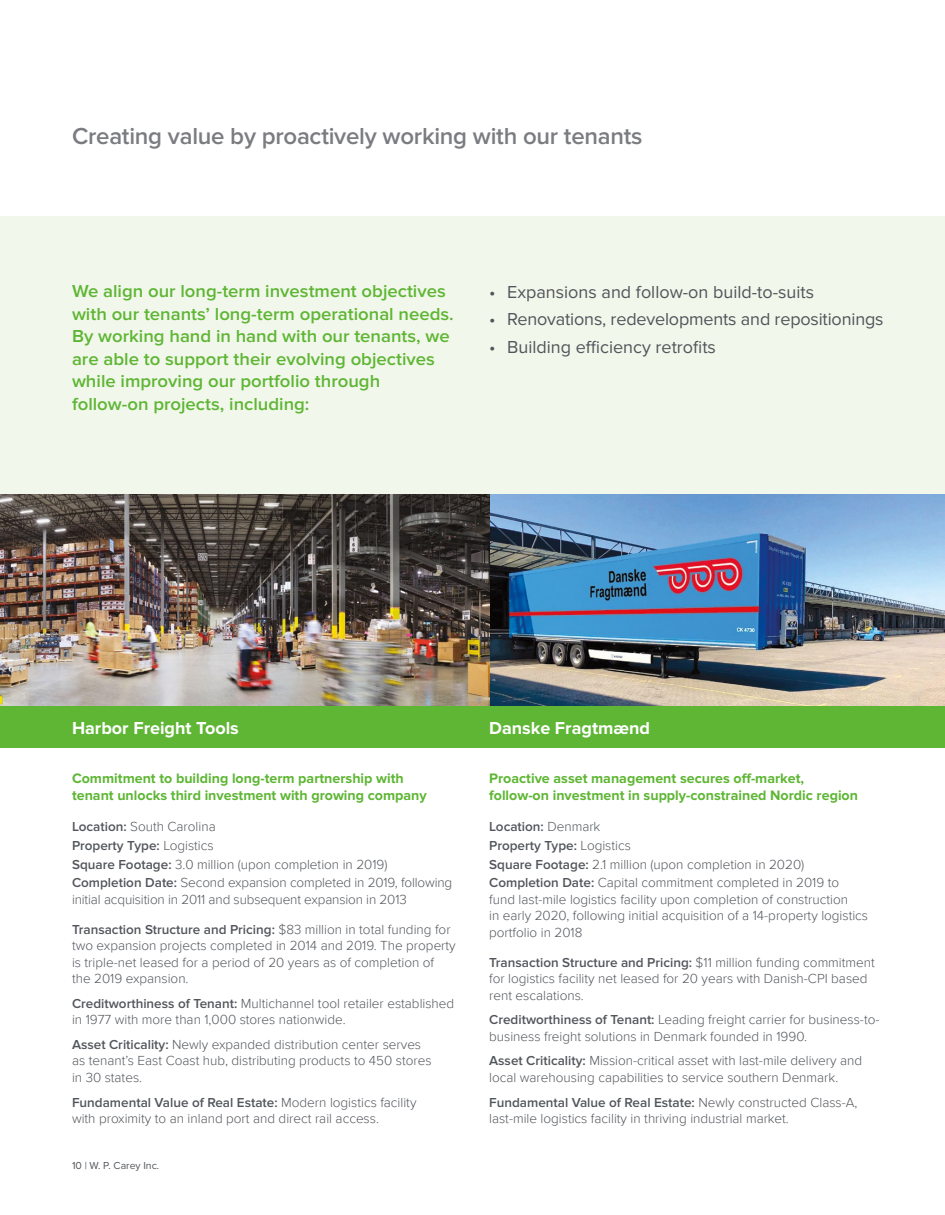
<style>
.page{position:relative;width:945px;height:1215px;background:#fff}
.page>*{position:absolute;margin:0;border:0;box-sizing:border-box;transform-origin:0 0}
.t1{font:600 24px "Proxima Nova";letter-spacing:-.01em;color:#7a7c80}
.t2{font:600 18px/22.5px "Proxima Nova";color:#5eb634}
.t3{font:18px "Proxima Nova";color:#52555b}
.t4{font:700 18px "Proxima Nova";color:#fff}
.t5{font:700 14.25px/16.5px "Proxima Nova";color:#5eb634}
.t6{font:300 13.5px/16.5px "Proxima Nova";color:#52555b}
.t7{font:10.5px "Proxima Nova";color:#52555b}
.s1{font-weight:600}
</style>
<div class="page">
<div style="left:0;top:216px;width:945px;height:279px;background:#f2f7eb"></div>
<div style="left:0;top:706px;width:945px;height:42px;background:#5eb634"></div>
<img style="left:0;top:495px;width:945px;height:211px">
<h1 class="t1" style="left:72px;top:122px;width:572px">Creating value by proactively working with our tenants</h1>
<p class="t2" style="left:72px;top:281px;width:383px">We align our long-term investment objectives with our tenants’ long-term operational needs.<br>By working hand in hand with our tenants, we are able to support their evolving objectives while improving our portfolio through follow-on projects, including:</p>
<h2 class="t3" style="left:489px;top:281px;width:327px">• Expansions and follow-on build-to-suits</h2>
<h2 class="t3" style="left:489px;top:309px;width:396px">• Renovations, redevelopments and repositionings</h2>
<h2 class="t3" style="left:489px;top:337px;width:228px">• Building efficiency retrofits</h2>
<h2 class="t4" style="left:72px;top:718px;width:168px">Harbor Freight Tools</h2>
<h2 class="t4" style="left:489px;top:718px;width:162px">Danske Fragtmænd</h2>
<p class="t5" style="left:72px;top:771px;width:356px">Commitment to building long-term partnership with tenant unlocks third investment with growing company</p>
<p class="t5" style="left:489px;top:771px;width:370px">Proactive asset management secures off-market, follow-on investment in supply-constrained Nordic region</p>
<p class="t6" style="left:72px;top:817px;width:382px;line-height:18.6px"><span class="s1">Location:</span> South Carolina<br><span class="s1">Property Type:</span> Logistics<br><span class="s1">Square Footage:</span> 3.0 million (upon completion in 2019)<br><span class="s1">Completion Date:</span> Second expansion completed in 2019, following</p>
<p class="t6" style="left:72px;top:890px;width:336px">initial acquisition in 2011 and subsequent expansion in 2013</p>
<p class="t6" style="left:72px;top:920px;width:385px"><span class="s1">Transaction Structure and Pricing:</span> $83 million in total funding for two expansion projects completed in 2014 and 2019. The property is triple-net leased for a period of 20 years as of completion of the 2019 expansion.</p>
<p class="t6" style="left:72px;top:994px;width:384px"><span class="s1">Creditworthiness of Tenant:</span> Multichannel tool retailer established in 1977 with more than 1,000 stores nationwide.</p>
<p class="t6" style="left:72px;top:1036px;width:361px"><span class="s1">Asset Criticality:</span> Newly expanded distribution center serves as tenant’s East Coast hub, distributing products to 450 stores in 30 states.</p>
<p class="t6" style="left:72px;top:1093px;width:346px"><span class="s1">Fundamental Value of Real Estate:</span> Modern logistics facility with proximity to an inland port and direct rail access.</p>
<p class="t7" style="left:72px;top:1160px;width:89px">10 | W. P. Carey Inc.</p>
<p class="t6" style="left:489px;top:817px;width:352px;line-height:18.6px"><span class="s1">Location:</span> Denmark<br><span class="s1">Property Type:</span> Logistics<br><span class="s1">Square Footage:</span> 2.1 million (upon completion in 2020)<br><span class="s1">Completion Date:</span> Capital commitment completed in 2019 to</p>
<p class="t6" style="left:489px;top:890px;width:380px">fund last-mile logistics facility upon completion of construction<br>in early 2020, following initial acquisition of a 14-property logistics portfolio in 2018</p>
<p class="t6" style="left:489px;top:953px;width:387px"><span class="s1">Transaction Structure and Pricing:</span> $11 million funding commitment for logistics facility net leased for 20 years with Danish-CPI based rent escalations.</p>
<p class="t6" style="left:489px;top:1011px;width:392px"><span class="s1">Creditworthiness of Tenant:</span> Leading freight carrier for business-to&shy;business freight solutions in Denmark founded in 1990.</p>
<p class="t6" style="left:489px;top:1052px;width:375px"><span class="s1">Asset Criticality:</span> Mission-critical asset with last-mile delivery and local warehousing capabilities to service southern Denmark.</p>
<p class="t6" style="left:489px;top:1093px;width:370px"><span class="s1">Fundamental Value of Real Estate:</span> Newly constructed Class-A, last-mile logistics facility in thriving industrial market.</p>
</div>
